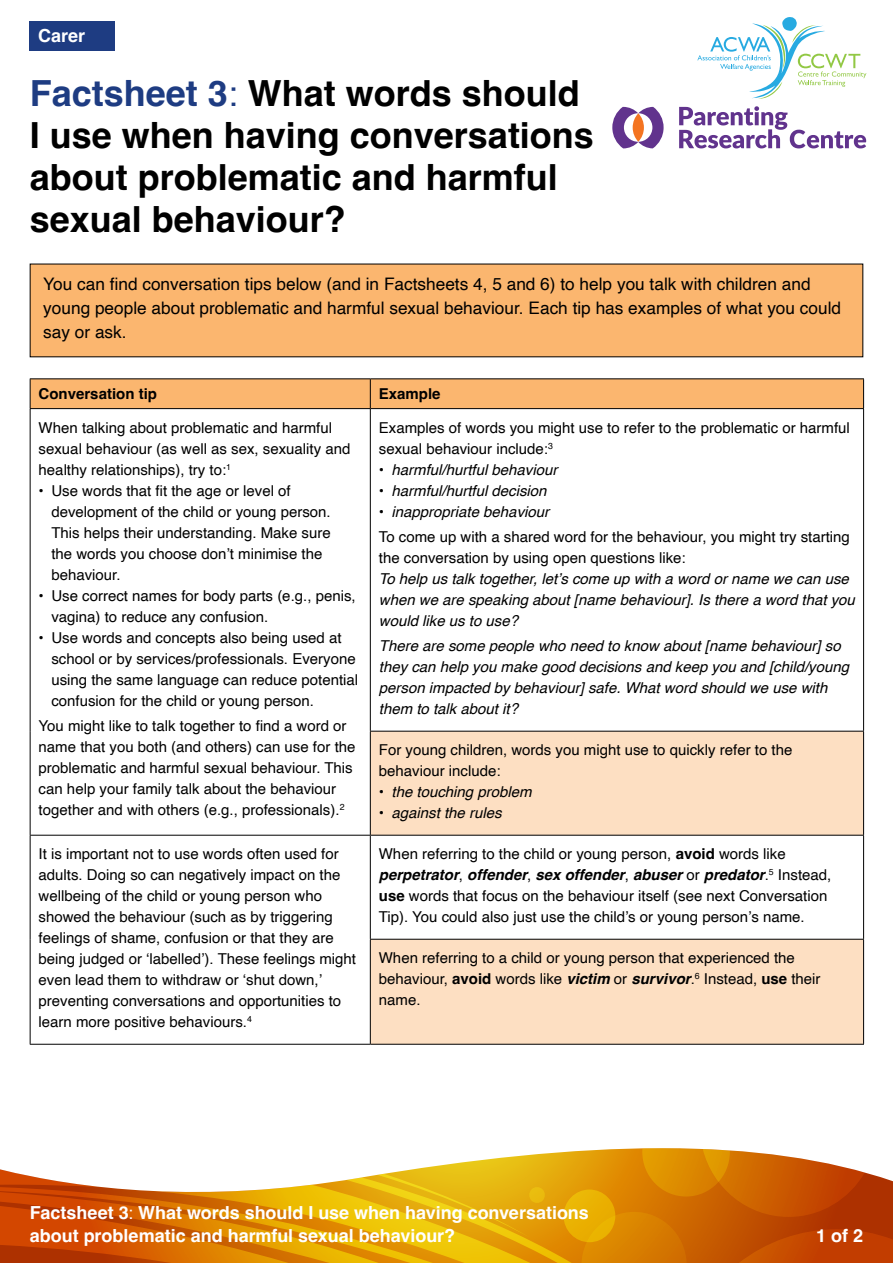
<style>
.page{position:relative;width:893px;height:1263px;background:#fff}
.page>*{position:absolute;margin:0;border:0;box-sizing:border-box;transform-origin:0 0}
.t1{font:700 36px/42px "Helvetica";color:#000}
.t2{font:700 18px/22.5px "Helvetica";color:#fff}
.t3{font:17.25px/24px "Helvetica";color:#000}
.t4{font:15px/21px "Helvetica";color:#000}
.t5{font:italic 15px/21px "Helvetica";color:#000}
.t6{font:700 15px "Helvetica";color:#000}
.s1{color:#1e3c82}
.s2{font-weight:400;color:#1e3c82}
.s3{font-style:normal}
.s4{font-style:italic}
.s5{font-weight:700}
.s6{font-weight:700;font-style:italic}
.s7{font-weight:400}
</style>
<div class="page">
<svg style="left:415px;top:1150px;width:166px;height:113px"></svg>
<svg style="left:0;top:1169px;width:572px;height:94px;background:#e09621"></svg>
<div style="left:564px;top:1189px;width:51px;height:53px;background:#eab405;border-radius:50%"></div>
<svg style="left:581px;top:1148px;width:312px;height:115px;background:#d07111"></svg>
<div style="left:30px;top:21px;width:85px;height:30px;background:#1e3c82"></div>
<div style="left:30px;top:264px;width:833px;height:93px;background:#fbb66f"></div>
<svg style="left:371px;top:732px;width:492px;height:312px;fill:#fddfc2"></svg>
<hr style="left:30px;top:378px;width:340px;height:1px;background:#000">
<hr style="left:370px;top:378px;width:494px;height:1px;background:#000">
<div style="left:30px;top:379px;width:834px;height:29px;background:#fbb66f"></div>
<hr style="left:30px;top:408px;width:340px;height:1px;background:#000">
<hr style="left:30px;top:409px;width:1px;height:322px;background:#000">
<hr style="left:370px;top:408px;width:494px;height:1px;background:#000">
<hr style="left:370px;top:409px;width:1px;height:322px;background:#000">
<hr style="left:863px;top:409px;width:1px;height:322px;background:#000">
<hr style="left:30px;top:731px;width:1px;height:104px;background:#000">
<hr style="left:370px;top:731px;width:494px;height:1px;background:#000">
<hr style="left:370px;top:731px;width:1px;height:104px;background:#000">
<hr style="left:863px;top:731px;width:1px;height:104px;background:#000">
<hr style="left:30px;top:835px;width:340px;height:1px;background:#000">
<hr style="left:30px;top:835px;width:1px;height:104px;background:#000">
<hr style="left:370px;top:835px;width:494px;height:1px;background:#000">
<hr style="left:370px;top:835px;width:1px;height:104px;background:#000">
<hr style="left:863px;top:835px;width:1px;height:104px;background:#000">
<hr style="left:30px;top:939px;width:1px;height:105px;background:#000">
<hr style="left:370px;top:939px;width:494px;height:1px;background:#000">
<hr style="left:370px;top:939px;width:1px;height:105px;background:#000">
<hr style="left:863px;top:939px;width:1px;height:105px;background:#000">
<hr style="left:30px;top:1044px;width:340px;height:1px;background:#000">
<hr style="left:370px;top:1044px;width:494px;height:1px;background:#000">
<svg style="left:697px;top:17px;width:169px;height:82px"></svg>
<svg style="left:679px;top:106px;width:187px;height:42px"></svg>
<svg style="left:612px;top:107px;width:52px;height:41px"></svg>
<div style="left:624px;top:113px;width:28px;height:29px;background:#fff;border-radius:50%"></div>
<svg style="left:633px;top:113px;width:11px;height:29px"></svg>
<p class="t2" style="left:38px;top:26px;width:49px">Carer</p>
<h1 class="t1" style="left:30px;top:76px;width:566px"><span class="s1">Factsheet 3</span><span class="s2">:</span> What words should<br>I use when having conversations about problematic and harmful sexual behaviour?</h1>
<p class="t3" style="left:43px;top:273px;width:799px">You can find conversation tips below (and in Factsheets 4, 5 and 6) to help you talk with children and young people about problematic and harmful sexual behaviour. Each tip has examples of what you could say or ask.</p>
<p class="t6" style="left:39px;top:385px;width:120px">Conversation tip</p>
<p class="t6" style="left:379px;top:385px;width:63px">Example</p>
<p class="t4" style="left:39px;top:417px;width:313px">When talking about problematic and harmful sexual behaviour (as well as sex, sexuality and healthy relationships), try to:<sup>1</sup></p>
<p class="t4" style="left:51px;top:480px;width:281px;text-indent:-13px">• Use words that fit the age or level of development of the child or young person.<br>This helps their understanding. Make sure the words you choose don’t minimise the behaviour.</p>
<p class="t4" style="left:51px;top:585px;width:306px;text-indent:-13px">• Use correct names for body parts (e.g., penis, vagina) to reduce any confusion.</p>
<p class="t4" style="left:51px;top:627px;width:308px;text-indent:-13px">• Use words and concepts also being used at school or by services/professionals. Everyone using the same language can reduce potential confusion for the child or young person.</p>
<p class="t4" style="left:39px;top:716px;width:318px">You might like to talk together to find a word or name that you both (and others) can use for the problematic and harmful sexual behaviour. This can help your family talk about the behaviour together and with others (e.g., professionals).<sup>2</sup></p>
<p class="t4" style="left:379px;top:417px;width:473px">Examples of words you might use to refer to the problematic or harmful sexual behaviour include:<sup>3</sup></p>
<p class="t5" style="left:379px;top:459px;width:180px"><span class="s3">•</span> harmful/hurtful behaviour</p>
<p class="t5" style="left:379px;top:480px;width:169px"><span class="s3">•</span> harmful/hurtful decision</p>
<p class="t4" style="left:379px;top:499px;width:473px;line-height:25.2px">• <span class="s4">inappropriate behaviour<br></span>To come up with a shared word for the behaviour, you might try starting</p>
<p class="t4" style="left:379px;top:548px;width:308px">the conversation by using open questions like:</p>
<p class="t5" style="left:379px;top:568px;width:478px">To help us talk together, let’s come up with a word or name we can use when we are speaking about [name behaviour]. Is there a word that you would like us to use?</p>
<p class="t5" style="left:379px;top:636px;width:472px">There are some people who need to know about [name behaviour] so they can help you make good decisions and keep you and [child/young person impacted by behaviour] safe. What word should we use with them to talk about it?</p>
<p class="t4" style="left:379px;top:740px;width:415px">For young children, words you might use to quickly refer to the behaviour include:</p>
<p class="t5" style="left:379px;top:782px;width:154px"><span class="s3">•</span> the touching problem</p>
<p class="t5" style="left:379px;top:803px;width:124px"><span class="s3">•</span> against the rules</p>
<p class="t4" style="left:39px;top:844px;width:319px">It is important not to use words often used for adults. Doing so can negatively impact on the wellbeing of the child or young person who showed the behaviour (such as by triggering feelings of shame, confusion or that they are being judged or ‘labelled’). These feelings might even lead them to withdraw or ‘shut down,’ preventing conversations and opportunities to learn more positive behaviours.<sup>4</sup></p>
<p class="t4" style="left:379px;top:844px;width:454px">When referring to the child or young person, <span class="s5">avoid</span> words like <span class="s6">perpetrator</span>, <span class="s6">offender</span>, <span class="s6">sex offender</span>, <span class="s6">abuser</span> or <span class="s6">predator</span>.<sup>5</sup> Instead, <span class="s5">use</span> words that focus on the behaviour itself (see next Conversation Tip). You could also just use the child’s or young person’s name.</p>
<p class="t4" style="left:379px;top:948px;width:443px">When referring to a child or young person that experienced the behaviour, <span class="s5">avoid</span> words like <span class="s6">victim</span> or <span class="s6">survivor</span>.<sup>6</sup> Instead, <span class="s5">use</span> their name.</p>
<p class="t2" style="left:30px;top:1203px;width:561px">Factsheet 3<span class="s7">:</span> What words should I use when having conversations about problematic and harmful sexual behaviour?</p>
<p class="t2" style="left:816px;top:1226px;width:48px">1 of 2</p>
</div>
